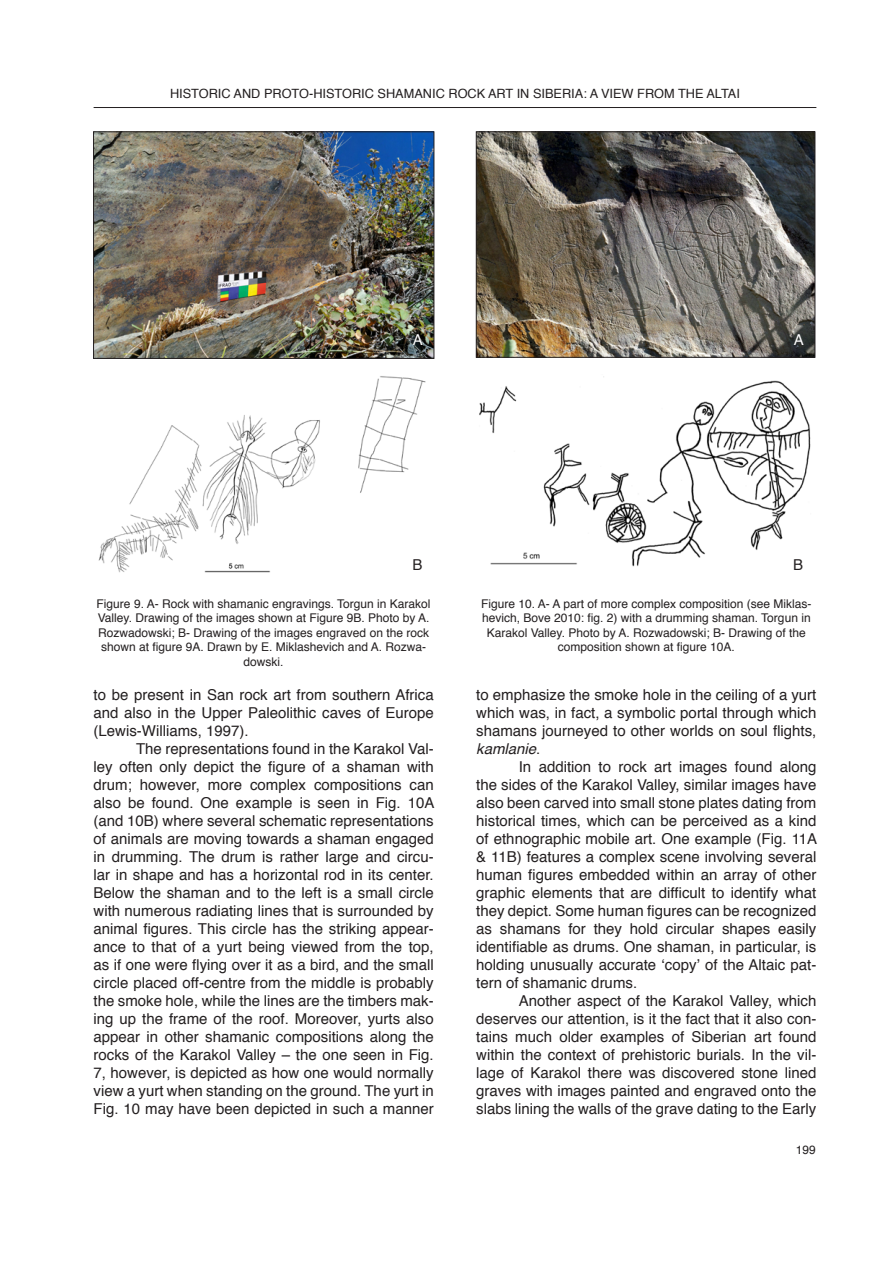
<style>
.page{position:relative;width:893px;height:1263px;background:#fff}
.page>*{position:absolute;margin:0;border:0;box-sizing:border-box;transform-origin:0 0}
.Cos_Principal{font:15px/18px "Helvetica";color:#231f20;text-align:justify}
.Peu_de_fotos{font:15px "Helvetica";color:#fff}
.Peu_de_fotos-2{font:15px "Helvetica";color:#231f20}
.t1{font:12.75px "Helvetica";color:#231f20}
.Peu_de_fotos-3{font:12px/14.4px "Helvetica";color:#231f20;text-align:center}
.s1{font-style:italic}
</style>
<div class="page">
<hr style="left:94px;top:107px;width:722px;height:1px;background:#231f20">
<img style="left:95px;top:133px;width:337px;height:224px">
<div style="left:93px;top:131px;width:341px;height:228px;border:1px solid #231f20"></div>
<img style="left:98px;top:376px;width:328px;height:197px">
<img style="left:478px;top:133px;width:335px;height:223px">
<div style="left:476px;top:131px;width:339px;height:227px;border:1px solid #231f20"></div>
<img style="left:479px;top:376px;width:332px;height:191px">
<p class="t1" style="left:170px;top:84px;width:38px">Historic</p>
<p class="t1" style="left:234px;top:84px;width:41px">and pro</p>
<p class="t1" style="left:292px;top:84px;width:60px">to-historic</p>
<p class="t1" style="left:378px;top:84px;width:10px">shama</p>
<p class="t1" style="left:423px;top:84px;width:36px">nic roc</p>
<p class="t1" style="left:477px;top:84px;width:73px">k art in Siberia</p>
<p class="t1" style="left:583px;top:84px;width:64px">: a view from</p>
<p class="t1" style="left:678px;top:84px;width:57px">the Altai</p>
<p class="Peu_de_fotos" style="left:413px;top:328px;width:12px">A</p>
<p class="Peu_de_fotos" style="left:794px;top:328px;width:12px">A</p>
<p class="Peu_de_fotos-2" style="left:412px;top:553px;width:12px">B</p>
<p class="Peu_de_fotos-2" style="left:793px;top:553px;width:12px">B</p>
<p class="Peu_de_fotos-3" style="left:97px;top:597px;width:335px">Figure 9. A- Rock with shamanic engravings. Torgun in Karakol Valley. Drawing of the images shown at Figure 9B. Photo by A.<br>Rozwadowski; B- Drawing of the images engraved on the rock shown at figure 9A. Drawn by E. Miklashevich and A. Rozwa&shy;dowski.</p>
<p class="Peu_de_fotos-3" style="left:481px;top:597px;width:332px">Figure 10. A- A part of more complex composition (see Miklas&shy;hevich, Bove 2010: fig. 2) with a drumming shaman. Torgun in Karakol Valley. Photo by A. Rozwadowski; B- Drawing of the composition shown at figure 10A.</p>
<p class="Cos_Principal" style="left:94px;top:686px;width:342px">to be present in San rock art from southern Africa and also in the Upper Paleolithic caves of Europe (Lewis-Williams, 1997).</p>
<p class="Cos_Principal" style="left:94px;top:740px;width:342px;text-indent:43px">The representations found in the Karakol Val&shy;ley often only depict the figure of a shaman with drum; however, more complex compositions can also be found. One example is seen in Fig. 10A (and 10B) where several schematic representations of animals are moving towards a shaman engaged in drumming. The drum is rather large and circu&shy;lar in shape and has a horizontal rod in its center.<br>Below the shaman and to the left is a small circle with numerous radiating lines that is surrounded by animal figures. This circle has the striking appear&shy;ance to that of a yurt being viewed from the top, as if one were flying over it as a bird, and the small circle placed off-centre from the middle is probably the smoke hole, while the lines are the timbers mak&shy;ing up the frame of the roof. Moreover, yurts also appear in other shamanic compositions along the rocks of the Karakol Valley – the one seen in Fig.<br>7, however, is depicted as how one would normally view a yurt when standing on the ground. The yurt in Fig. 10 may have been depicted in such a manner</p>
<p class="Cos_Principal" style="left:476px;top:686px;width:342px">to emphasize the smoke hole in the ceiling of a yurt which was, in fact, a symbolic portal through which shamans journeyed to other worlds on soul flights, <span class="s1">kamlanie</span>.</p>
<p class="Cos_Principal" style="left:476px;top:758px;width:342px;text-indent:43px">In addition to rock art images found along the sides of the Karakol Valley, similar images have also been carved into small stone plates dating from historical times, which can be perceived as a kind of ethnographic mobile art. One example (Fig. 11A &amp; 11B) features a complex scene involving several human figures embedded within an array of other graphic elements that are difficult to identify what they depict. Some human figures can be recognized as shamans for they hold circular shapes easily identifiable as drums. One shaman, in particular, is holding unusually accurate ‘copy’ of the Altaic pat&shy;tern of shamanic drums.</p>
<p class="Cos_Principal" style="left:476px;top:992px;width:342px;text-indent:43px">Another aspect of the Karakol Valley, which deserves our attention, is it the fact that it also con&shy;tains much older examples of Siberian art found within the context of prehistoric burials. In the vil&shy;lage of Karakol there was discovered stone lined graves with images painted and engraved onto the slabs lining the walls of the grave dating to the Early</p>
<p class="Peu_de_fotos-3" style="left:796px;top:1143px;width:22px">199</p>
</div>
